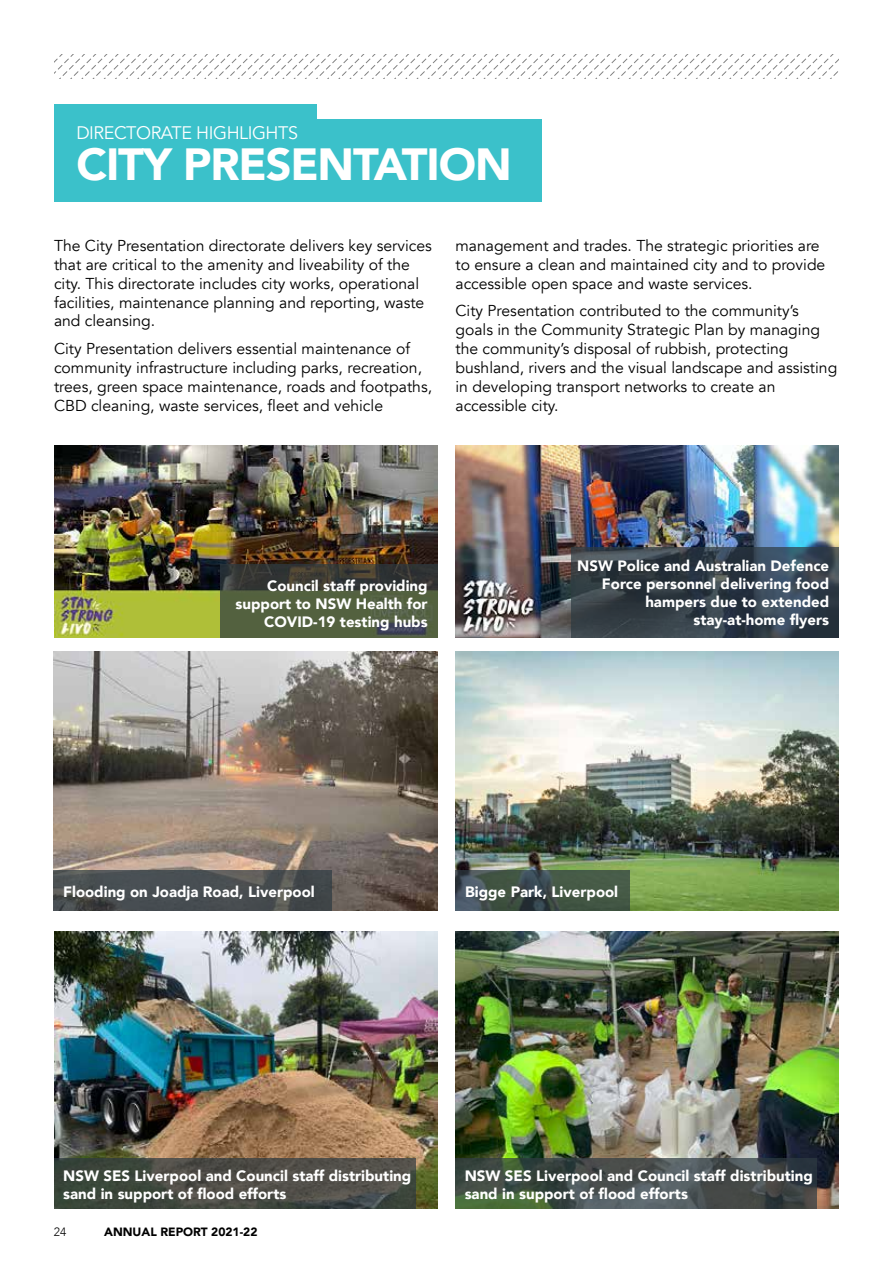
<style>
.page{position:relative;width:893px;height:1263px;background:#fff}
.page>*{position:absolute;margin:0;border:0;box-sizing:border-box;transform-origin:0 0}
.t1{font:900 45px "Avenir";letter-spacing:-.025em;color:#fff}
.t2{font:18px "Avenir LT Std";letter-spacing:-.025em;color:#fff}
.t3{font:15.75px/18.9px "Avenir";color:#000}
.t4{font:900 15px/18px "Avenir";color:#fff}
.t5{font:900 12px "Avenir";color:#000}
.t6{font:300 12px "Avenir";color:#000}
</style>
<div class="page">
<svg style="left:54px;top:54px;width:785px;height:25px"></svg>
<div style="left:54px;top:104px;width:263px;height:98px;background:#3bc1ca"></div>
<div style="left:92px;top:119px;width:450px;height:83px;background:#3bc1ca"></div>
<img style="left:54px;top:446px;width:383px;height:191px">
<img style="left:54px;top:651px;width:383px;height:260px">
<img style="left:455px;top:446px;width:384px;height:191px">
<img style="left:455px;top:651px;width:384px;height:260px">
<img style="left:54px;top:931px;width:383px;height:278px">
<img style="left:455px;top:931px;width:384px;height:278px">
<svg style="left:54px;top:1159px;width:362px;height:50px;background:#474a43"></svg>
<svg style="left:54px;top:870px;width:278px;height:41px;background:#494d50"></svg>
<svg style="left:455px;top:870px;width:175px;height:41px;background:#41524a"></svg>
<svg style="left:571px;top:547px;width:268px;height:90px;background:#333f4a"></svg>
<svg style="left:220px;top:564px;width:217px;height:73px;background:#48503c"></svg>
<svg style="left:455px;top:1159px;width:362px;height:50px;background:#45504b"></svg>
<p class="t2" style="left:76px;top:123px;width:223px">DIRECTORATE HIGHLIGHTS</p>
<h1 class="t1" style="left:76px;top:126px;width:437px">CITY PRESENTATION</h1>
<p class="t3" style="left:54px;top:236px;width:379px">The City Presentation directorate delivers key services that are critical to the amenity and liveability of the city. This directorate includes city works, operational facilities, maintenance planning and reporting, waste and cleansing.</p>
<p class="t3" style="left:54px;top:339px;width:380px">City Presentation delivers essential maintenance of community infrastructure including parks, recreation, trees, green space maintenance, roads and footpaths, CBD cleaning, waste services, fleet and vehicle</p>
<p class="t3" style="left:455px;top:236px;width:371px">management and trades. The strategic priorities are to ensure a clean and maintained city and to provide accessible open space and waste services.</p>
<p class="t3" style="left:455px;top:301px;width:383px">City Presentation contributed to the community’s goals in the Community Strategic Plan by managing the community’s disposal of rubbish, protecting bushland, rivers and the visual landscape and assisting in developing transport networks to create an accessible city.</p>
<p class="t4" style="left:236px;top:576px;width:194px;text-align:right">Council staff providing support to NSW Health for<br>COVID-19 testing hubs</p>
<p class="t4" style="left:577px;top:556px;width:253px;text-align:right">NSW Police and Australian Defence<br>Force personnel delivering food hampers due to extended stay-at-home flyers</p>
<p class="t4" style="left:63px;top:882px;width:253px">Flooding on Joadja Road, Liverpool</p>
<p class="t4" style="left:465px;top:882px;width:155px">Bigge Park, Liverpool</p>
<p class="t4" style="left:63px;top:1166px;width:350px">NSW SES Liverpool and Council staff distributing sand in support of flood efforts</p>
<p class="t6" style="left:54px;top:1225px;width:14px">24</p>
<p class="t5" style="left:104px;top:1221px;width:155px">ANNUAL REPORT 2021-22</p>
<p class="t4" style="left:465px;top:1166px;width:350px">NSW SES Liverpool and Council staff distributing sand in support of flood efforts</p>
</div>
